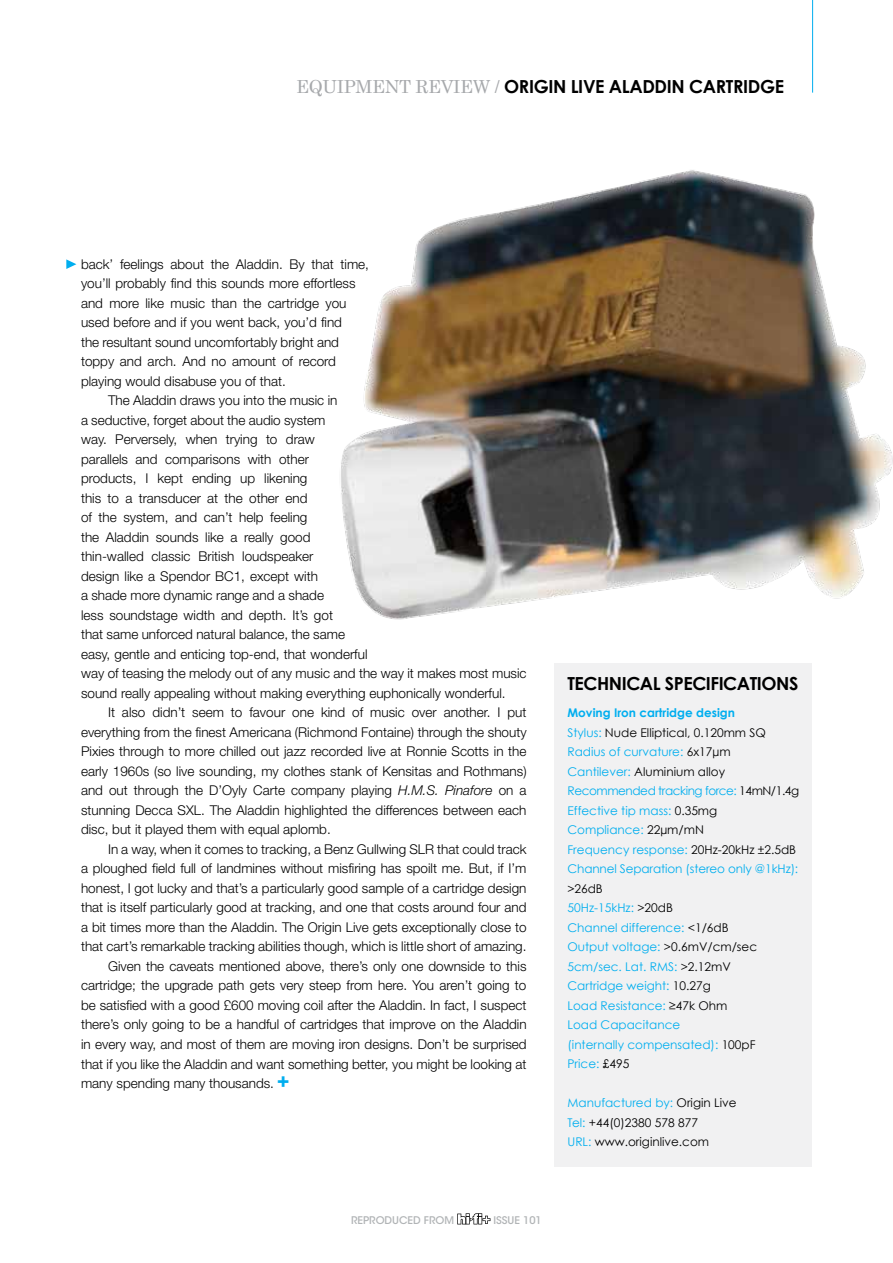
<style>
.page{position:relative;width:893px;height:1263px;background:#fff}
.page>*{position:absolute;margin:0;border:0;box-sizing:border-box;transform-origin:0 0}
.t1{font:700 18px "Century Gothic";letter-spacing:-.02em;color:#000}
.t2{font:300 13.5px "Helvetica Neue LT Std";color:#000}
.t3{font:12px/19.5px "Century Gothic";color:#00aeef}
.t4{font:12px/19.5px "Century Gothic";color:#000}
.t5{font:500 10.5px "ITC Avant Garde Std";color:#b1b4b6}
.s1{font-family:"Century Schoolbook";font-weight:400;color:#a7a9ac}
.s2{font-style:italic}
.s3{font-family:"Gill Sans Std";font-weight:700;font-size:21px;color:#00aeef}
.s4{font-weight:700}
.s5{color:#000}
.s6{color:#00aeef}
</style>
<div class="page">
<img style="left:341px;top:170px;width:552px;height:520px">
<hr style="left:812px;top:0;width:1px;height:93px;background:#00aeef">
<svg style="left:457px;top:1213px;width:33px;height:11px"></svg>
<div style="left:555px;top:663px;width:257px;height:504px;background:#f1f1f2"></div>
<svg style="left:66px;top:259px;width:10px;height:10px"></svg>
<h1 class="t1" style="left:296px;top:75px;width:489px"><span class="s1">EQUIPMENT REVIEW /</span> ORIGIN LIVE ALADDIN CARTRIDGE</h1>
<p class="t2" style="left:81px;top:255px;width:290px">back’ feelings about the Aladdin. By that time,</p>
<p class="t2" style="left:81px;top:275px;width:276px">you’ll probably find this sounds more effortless</p>
<p class="t2" style="left:81px;top:295px;width:267px">and more like music than the cartridge you</p>
<p class="t2" style="left:81px;top:314px;width:263px">used before and if you went back, you’d find</p>
<p class="t2" style="left:81px;top:334px;width:259px">the resultant sound uncomfortably bright and</p>
<p class="t2" style="left:81px;top:353px;width:256px">toppy and arch. And no amount of record</p>
<p class="t2" style="left:81px;top:373px;width:206px">playing would disabuse you of that.</p>
<p class="t2" style="left:108px;top:392px;width:231px">The Aladdin draws you into the music in</p>
<p class="t2" style="left:81px;top:412px;width:246px">a seductive, forget about the audio system</p>
<p class="t2" style="left:81px;top:431px;width:235px">way. Perversely, when trying to draw</p>
<p class="t2" style="left:81px;top:451px;width:230px">parallels and comparisons with other</p>
<p class="t2" style="left:81px;top:470px;width:228px">products, I kept ending up likening</p>
<p class="t2" style="left:81px;top:490px;width:228px">this to a transducer at the other end</p>
<p class="t2" style="left:81px;top:509px;width:228px">of the system, and can’t help feeling</p>
<p class="t2" style="left:81px;top:529px;width:231px">the Aladdin sounds like a really good</p>
<p class="t2" style="left:81px;top:548px;width:234px">thin-walled classic British loudspeaker</p>
<p class="t2" style="left:81px;top:568px;width:239px">design like a Spendor BC1, except with</p>
<p class="t2" style="left:81px;top:587px;width:245px">a shade more dynamic range and a shade</p>
<p class="t2" style="left:81px;top:607px;width:253px">less soundstage width and depth. It’s got</p>
<p class="t2" style="left:81px;top:626px;width:265px">that same unforced natural balance, the same</p>
<p class="t2" style="left:81px;top:646px;width:288px">easy, gentle and enticing top-end, that wonderful</p>
<p class="t2" style="left:81px;top:665px;width:447px">way of teasing the melody out of any music and the way it makes most music</p>
<p class="t2" style="left:81px;top:685px;width:426px">sound really appealing without making everything euphonically wonderful.</p>
<p class="t2" style="left:108px;top:704px;width:420px">It also didn’t seem to favour one kind of music over another. I put</p>
<p class="t2" style="left:81px;top:724px;width:447px">everything from the finest Americana (Richmond Fontaine) through the shouty</p>
<p class="t2" style="left:81px;top:743px;width:447px">Pixies through to more chilled out jazz recorded live at Ronnie Scotts in the</p>
<p class="t2" style="left:81px;top:763px;width:447px">early 1960s (so live sounding, my clothes stank of Kensitas and Rothmans)</p>
<p class="t2" style="left:81px;top:782px;width:447px">and out through the D’Oyly Carte company playing <span class="s2">H.M.S. Pinafore</span> on a</p>
<p class="t2" style="left:81px;top:802px;width:447px">stunning Decca SXL. The Aladdin highlighted the differences between each</p>
<p class="t2" style="left:81px;top:821px;width:251px">disc, but it played them with equal aplomb.</p>
<p class="t2" style="left:108px;top:841px;width:420px">In a way, when it comes to tracking, a Benz Gullwing SLR that could track</p>
<p class="t2" style="left:81px;top:860px;width:447px">a ploughed field full of landmines without misfiring has spoilt me. But, if I’m</p>
<p class="t2" style="left:81px;top:880px;width:447px">honest, I got lucky and that’s a particularly good sample of a cartridge design</p>
<p class="t2" style="left:81px;top:899px;width:447px">that is itself particularly good at tracking, and one that costs around four and</p>
<p class="t2" style="left:81px;top:919px;width:447px">a bit times more than the Aladdin. The Origin Live gets exceptionally close to</p>
<p class="t2" style="left:81px;top:938px;width:447px">that cart’s remarkable tracking abilities though, which is little short of amazing.</p>
<p class="t2" style="left:108px;top:958px;width:420px">Given the caveats mentioned above, there’s only one downside to this</p>
<p class="t2" style="left:81px;top:977px;width:447px">cartridge; the upgrade path gets very steep from here. You aren’t going to</p>
<p class="t2" style="left:81px;top:997px;width:447px">be satisfied with a good £600 moving coil after the Aladdin. In fact, I suspect</p>
<p class="t2" style="left:81px;top:1016px;width:447px">there’s only going to be a handful of cartridges that improve on the Aladdin</p>
<p class="t2" style="left:81px;top:1036px;width:447px">in every way, and most of them are moving iron designs. Don’t be surprised</p>
<p class="t2" style="left:81px;top:1055px;width:447px">that if you like the Aladdin and want something better, you might be looking at</p>
<p class="t2" style="left:81px;top:1075px;width:210px">many spending many thousands. <span class="s3">+</span></p>
<p class="t5" style="left:351px;top:1214px;width:104px">REPRODUCED FROM</p>
<p class="t5" style="left:493px;top:1214px;width:50px">ISSUE 101</p>
<h1 class="t1" style="left:567px;top:672px;width:231px">TECHNICAL SPECIFICATIONS</h1>
<p class="t3" style="left:567px;top:703px;width:233px"><span class="s4">MOVING IRON CARTRIDGE DESIGN<br></span>Stylus: <span class="s5">Nude Elliptical, 0.120mm SQ<br></span>Radius of curvature: <span class="s5">6x17µm<br></span>Cantilever: <span class="s5">Aluminium alloy<br></span>Recommended tracking force: <span class="s5">14mN/1.4g<br></span>Effective tip mass: <span class="s5">0.35mg<br></span>Compliance: <span class="s5">22µm/mN<br></span>Frequency response: <span class="s5">20Hz-20kHz ±2.5dB<br></span>Channel Separation (stereo only @1kHz):</p>
<p class="t3" style="left:567px;top:878px;width:191px"><span class="s5">&gt;26dB<br></span>50Hz-15kHz: <span class="s5">&gt;20dB<br></span>Channel difference: <span class="s5">&lt;1/6dB<br></span>Output voltage: <span class="s5">&gt;0.6mV/cm/sec<br></span>5cm/sec. Lat. RMS: <span class="s5">&gt;2.12mV<br></span>Cartridge weight: <span class="s5">10.27g<br></span>Load Resistance: <span class="s5">≥47k Ohm<br></span>Load Capacitance<br>(internally compensated): <span class="s5">100pF<br></span>Price: <span class="s5">£495</span></p>
<p class="t4" style="left:567px;top:1093px;width:171px"><span class="s6">Manufactured by:</span> Origin Live<br><span class="s6">Tel:</span> +44(0)2380 578 877<br><span class="s6">URL:</span> www.originlive.com</p>
</div>
